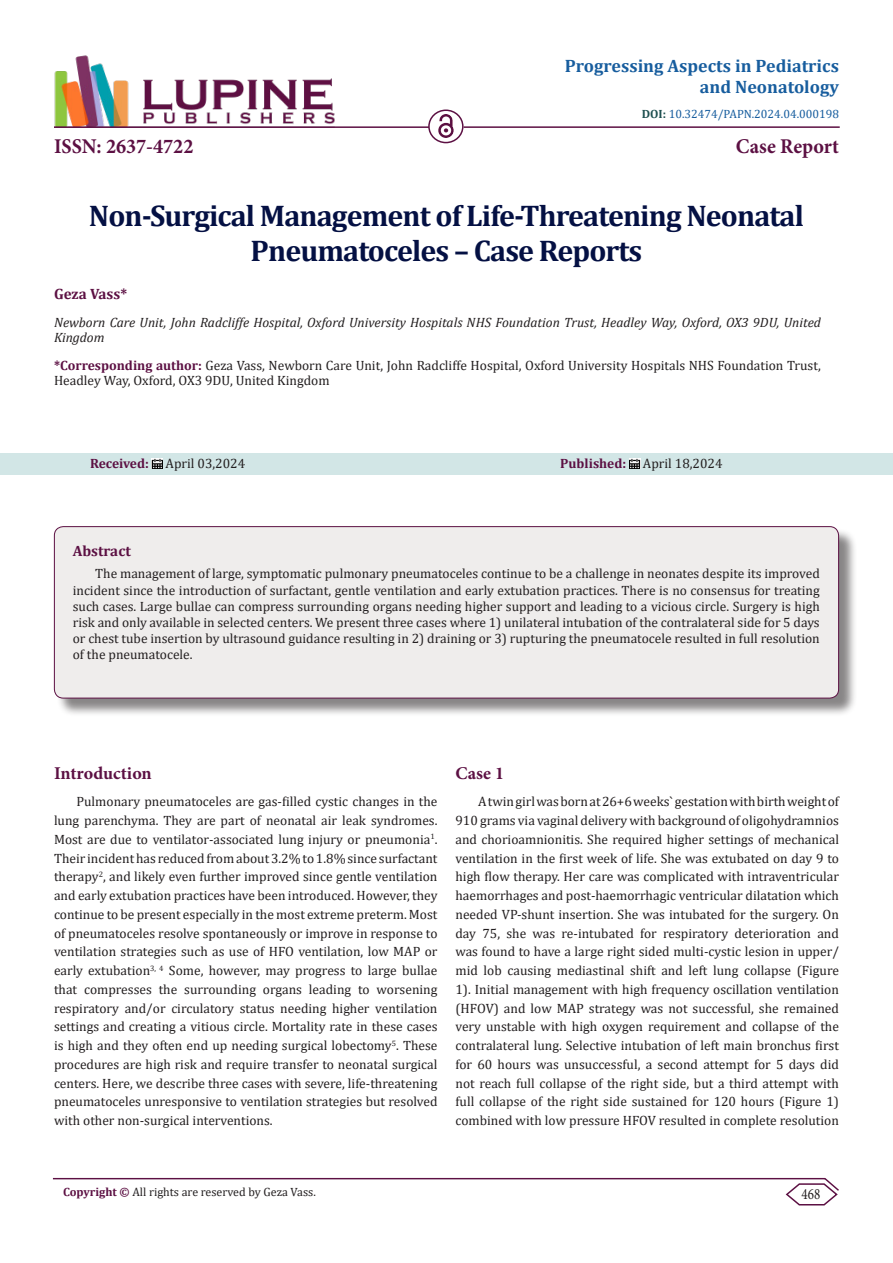
<style>
.page{position:relative;width:893px;height:1263px;background:#fff}
.page>*{position:absolute;margin:0;border:0;box-sizing:border-box;transform-origin:0 0}
.t1{font:700 30px/34.5px "Cambria";letter-spacing:-.03em;color:#041043;text-align:center}
.t2{font:700 21px "Minion Pro";color:#5c1043;scale:.96 1}
.t3{font:700 18px/21.6px "Cambria";color:#175d9e;text-align:right}
.t4{font:700 18px "Minion Pro";color:#5c1043}
.t5{font:15.75px "Minion Pro";color:#231f20;scale:.83 1}
.t6{font:700 15px "Cambria";color:#5c1043}
.t7{font:13.5px/18.8px "Cambria";color:#231f20;text-align:justify}
.t8{font:italic 13.5px/15px "Cambria";color:#231f20}
.t9{font:12px "Cambria";color:#231f20}
.t10{font:12px "Cambria";color:#175d9e}
.s1{font-weight:700;color:#1e5050}
.s2{font-weight:700;color:#5c1043}
</style>
<div class="page">
<img style="left:54px;top:55px;width:280px;height:71px">
<hr style="left:54px;top:126px;width:375px;height:2px;background:#5c1043">
<img style="left:438px;top:115px;width:15px;height:23px">
<div style="left:0;top:453px;width:893px;height:21px;background:#d2e6e6"></div>
<svg style="left:152px;top:459px;width:11px;height:10px"></svg>
<svg style="left:629px;top:459px;width:11px;height:10px"></svg>
<div style="left:428px;top:109px;width:36px;height:34px;border:2px solid #5c1043;border-radius:50%"></div>
<hr style="left:464px;top:126px;width:376px;height:2px;background:#5c1043">
<hr style="left:53px;top:1178px;width:772px;height:1px;background:#5c1043">
<svg style="left:784px;top:1177px;width:55px;height:29px"></svg>
<div style="left:56px;top:528px;width:802px;height:189px;background:#231f20;opacity:.54"></div>
<div style="left:54px;top:527px;width:785px;height:171px;background:#efedec;border-radius:9px"></div>
<div style="left:54px;top:526px;width:785px;height:172px;border:1px solid #5c1043;border-radius:9px"></div>
<p class="t3" style="left:565px;top:54px;width:276px">Progressing Aspects in Pediatrics and Neonatology</p>
<p class="t10" style="left:642px;top:107px;width:199px"><span class="s1">DOI:</span> 10.32474/PAPN.2024.04.000198</p>
<p class="t2" style="left:54px;top:131px;width:147px">ISSN: 2637-4722</p>
<p class="t2" style="left:736px;top:131px;width:109px">Case Report</p>
<p class="t1" style="left:89px;top:197px;width:716px">Non-Surgical Management of Life-Threatening Neonatal<br>Pneumatoceles – Case Reports</p>
<p class="t6" style="left:54px;top:283px;width:75px">Geza Vass*</p>
<p class="t8" style="left:54px;top:314px;width:768px">Newborn Care Unit, John Radcliffe Hospital, Oxford University Hospitals NHS Foundation Trust, Headley Way, Oxford, OX3 9DU, United<br>Kingdom</p>
<p class="t7" style="left:54px;top:358px;width:768px;line-height:15px"><span class="s2">*Corresponding author:</span> Geza Vass, Newborn Care Unit, John Radcliffe Hospital, Oxford University Hospitals NHS Foundation Trust,<br>Headley Way, Oxford, OX3 9DU, United Kingdom</p>
<p class="t7" style="left:90px;top:454px;width:157px"><span class="s2">Received:</span> April 03,2024</p>
<p class="t7" style="left:560px;top:454px;width:164px"><span class="s2">Published:</span> April 18,2024</p>
<p class="t6" style="left:73px;top:540px;width:60px">Abstract</p>
<p class="t7" style="left:73px;top:566px;width:749px;line-height:16.2px;text-indent:22px">The management of large, symptomatic pulmonary pneumatoceles continue to be a challenge in neonates despite its improved incident since the introduction of surfactant, gentle ventilation and early extubation practices. There is no consensus for treating such cases. Large bullae can compress surrounding organs needing higher support and leading to a vicious circle. Surgery is high risk and only available in selected centers. We present three cases where 1) unilateral intubation of the contralateral side for 5 days or chest tube insertion by ultrasound guidance resulting in 2) draining or 3) rupturing the pneumatocele resulted in full resolution of the pneumatocele.</p>
<p class="t4" style="left:54px;top:760px;width:99px">Introduction</p>
<p class="t7" style="left:54px;top:792px;width:385px;text-indent:22px">Pulmonary pneumatoceles are gas-filled cystic changes in the lung parenchyma. They are part of neonatal air leak syndromes.<br>Most are due to ventilator-associated lung injury or pneumonia<sup>1</sup>.<br>Their incident has reduced from about 3.2% to 1.8% since surfactant therapy<sup>2</sup>, and likely even further improved since gentle ventilation and early extubation practices have been introduced. However, they continue to be present especially in the most extreme preterm. Most of pneumatoceles resolve spontaneously or improve in response to ventilation strategies such as use of HFO ventilation, low MAP or early extubation<sup>3,</sup> <sup>4</sup> Some, however, may progress to large bullae that compresses the surrounding organs leading to worsening respiratory and/or circulatory status needing higher ventilation settings and creating a vitious circle. Mortality rate in these cases is high and they often end up needing surgical lobectomy<sup>5</sup>. These procedures are high risk and require transfer to neonatal surgical centers. Here, we describe three cases with severe, life-threatening pneumatoceles unresponsive to ventilation strategies but resolved with other non-surgical interventions.</p>
<p class="t4" style="left:455px;top:760px;width:50px">Case 1</p>
<p class="t7" style="left:455px;top:792px;width:385px;text-indent:22px">A twin girl was born at 26+6 weeks` gestation with birth weight of 910 grams via vaginal delivery with background of oligohydramnios and chorioamnionitis. She required higher settings of mechanical ventilation in the first week of life. She was extubated on day 9 to high flow therapy. Her care was complicated with intraventricular haemorrhages and post-haemorrhagic ventricular dilatation which needed VP-shunt insertion. She was intubated for the surgery. On day 75, she was re-intubated for respiratory deterioration and was found to have a large right sided multi-cystic lesion in upper/ mid lob causing mediastinal shift and left lung collapse (Figure 1). Initial management with high frequency oscillation ventilation (HFOV) and low MAP strategy was not successful, she remained very unstable with high oxygen requirement and collapse of the contralateral lung. Selective intubation of left main bronchus first for 60 hours was unsuccessful, a second attempt for 5 days did not reach full collapse of the right side, but a third attempt with full collapse of the right side sustained for 120 hours (Figure 1) combined with low pressure HFOV resulted in complete resolution</p>
<p class="t9" style="left:63px;top:1185px;width:254px"><span class="s2">Copyright ©</span> All rights are reserved by Geza Vass.</p>
<p class="t5" style="left:801px;top:1183px;width:24px">468</p>
</div>
